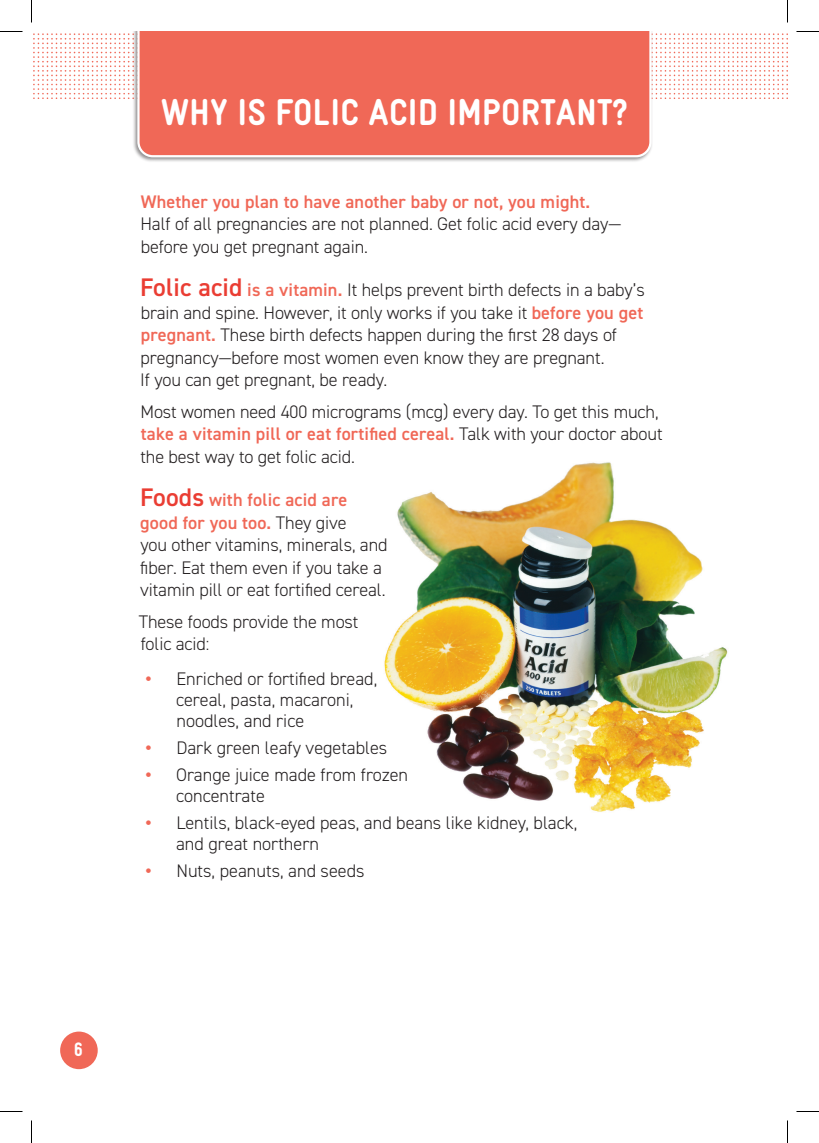
<style>
.page{position:relative;width:819px;height:1143px;background:#fff}
.page>*{position:absolute;margin:0;border:0;box-sizing:border-box;transform-origin:0 0}
.t1{font:900 37.5px "WIC Gravur Condensed";letter-spacing:.01em;color:#fff}
.t2{font:900 19.5px "WIC Gravur Condensed";color:#fff}
.t3{font:300 18.15px/22.5px "DIN2014";letter-spacing:-.005em;color:#231f20}
.t4{font:600 18.15px "DIN2014";letter-spacing:.01em;color:#f06857}
.s1{font-weight:600;font-size:25.5px;color:#ea3d33}
.s2{font-weight:600;color:#f06857}
.s3{font-size:27.3px;color:#f06857}
</style>
<div class="page">
<img style="left:33px;top:33px;width:755px;height:66px">
<div style="left:132px;top:32px;width:522px;height:131px;background:#231f20;opacity:.5"></div>
<div style="left:136px;top:32px;width:517px;height:127px;background:#f06857"></div>
<img style="left:384px;top:462px;width:344px;height:350px">
<div style="left:60px;top:1032px;width:38px;height:37px;background:#f06857;border-radius:50%"></div>
<svg style="left:0;top:31px;width:22px;height:1px"></svg>
<svg style="left:796px;top:31px;width:23px;height:1px"></svg>
<svg style="left:0;top:1111px;width:22px;height:1px"></svg>
<svg style="left:796px;top:1111px;width:23px;height:1px"></svg>
<svg style="left:31px;top:0;width:1px;height:22px"></svg>
<svg style="left:31px;top:1120px;width:1px;height:23px"></svg>
<svg style="left:787px;top:0;width:1px;height:22px"></svg>
<svg style="left:787px;top:1120px;width:1px;height:23px"></svg>
<h1 class="t1" style="left:161px;top:91px;width:469px">WHY IS FOLIC ACID IMPORTANT?</h1>
<p class="t4" style="left:141px;top:189px;width:451px">Whether you plan to have another baby or not, you might.</p>
<p class="t3" style="left:140px;top:213px;width:482px">Half of all pregnancies are not planned. Get folic acid every day— before you get pregnant again.</p>
<p class="t3" style="left:140px;top:279px;width:506px"><span class="s1">Folic acid</span> <span class="s2">is a vitamin.</span> It helps prevent birth defects in a baby’s brain and spine. However, it only works if you take it <span class="s2">before you get pregnant.</span> These birth defects happen during the first 28 days of pregnancy—before most women even know they are pregnant.<br>If you can get pregnant, be ready.</p>
<p class="t3" style="left:140px;top:400px;width:524px">Most women need 400 micrograms (mcg) every day. To get this much, <span class="s2">take a vitamin pill or eat fortified cereal.</span> Talk with your doctor about the best way to get folic acid.</p>
<p class="t3" style="left:140px;top:489px;width:249px"><span class="s1">Foods</span> <span class="s2">with folic acid are good for you too.</span> They give<br>you other vitamins, minerals, and fiber. Eat them even if you take a vitamin pill or eat fortified cereal.</p>
<p class="t3" style="left:139px;top:610px;width:221px">These foods provide the most folic acid:</p>
<p class="t3" style="left:176px;top:668px;width:203px;line-height:21px;text-indent:-32px"><span class="s3">•</span> Enriched or fortified bread, cereal, pasta, macaroni, noodles, and rice</p>
<p class="t3" style="left:144px;top:736px;width:244px"><span class="s3">•</span> Dark green leafy vegetables</p>
<p class="t3" style="left:176px;top:764px;width:234px;line-height:21px;text-indent:-32px"><span class="s3">•</span> Orange juice made from frozen concentrate</p>
<p class="t3" style="left:176px;top:812px;width:403px;line-height:21px;text-indent:-32px"><span class="s3">•</span> Lentils, black-eyed peas, and beans like kidney, black, and great northern</p>
<p class="t3" style="left:144px;top:859px;width:222px"><span class="s3">•</span> Nuts, peanuts, and seeds</p>
<p class="t2" style="left:74px;top:1039px;width:10px">6</p>
</div>
